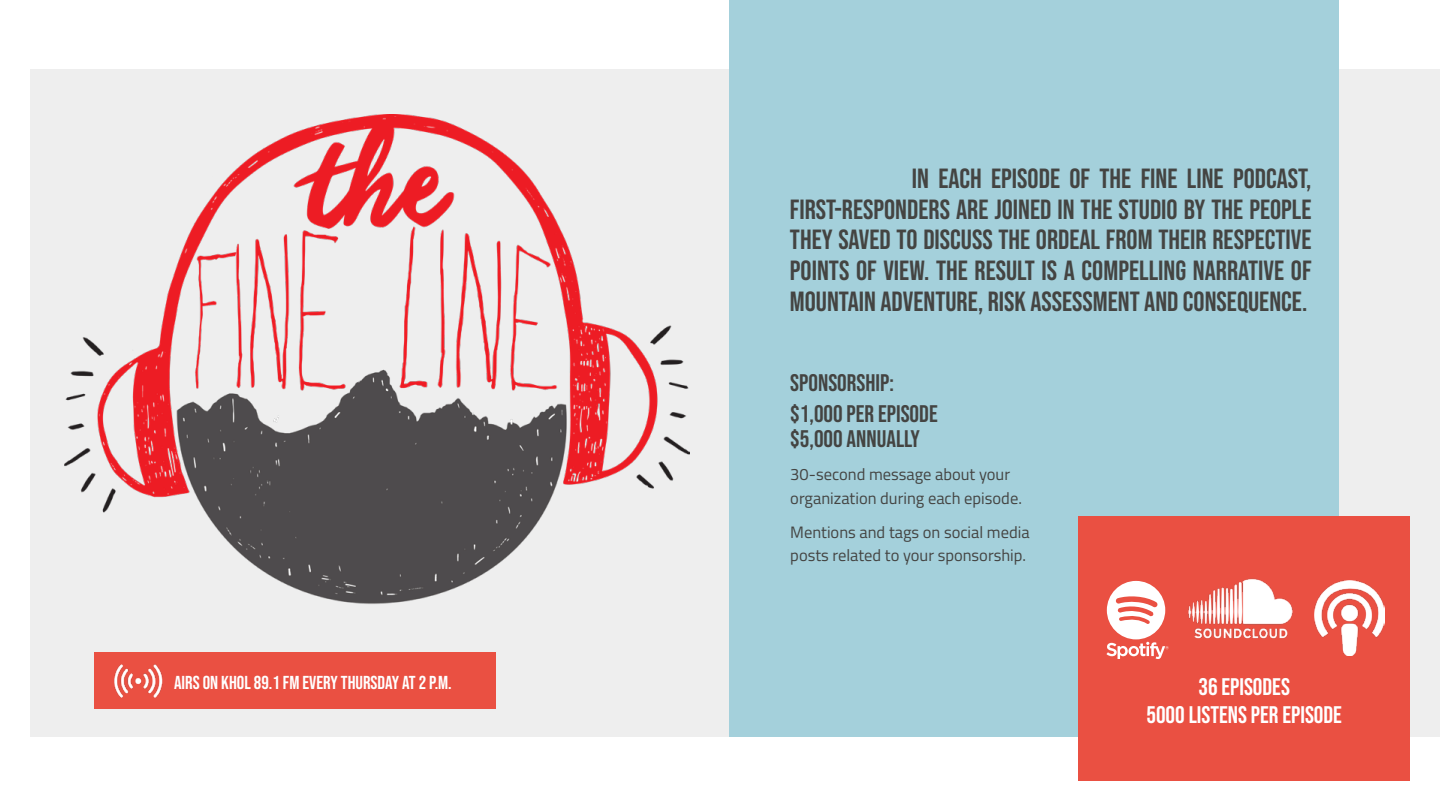
<style>
.page{position:relative;width:1440px;height:810px;background:#fff}
.page>*{position:absolute;margin:0;border:0;box-sizing:border-box;transform-origin:0 0}
.t1{font:27.75px/30.8px "Bebas Neue";color:#444442;text-align:justify}
.t2{font:24px/31.5px "Bebas Neue";color:#444442}
.t3{font:24px/28.3px "Bebas Neue";color:#fff;text-align:center}
.t4{font:18.75px "Bebas Neue";color:#fff}
.t5{font:16.5px/23.2px "Titillium Web";color:#444442}
</style>
<div class="page">
<div style="left:30px;top:69px;width:1410px;height:668px;background:#eee"></div>
<img style="left:64px;top:115px;width:626px;height:538px">
<div style="left:729px;top:0;width:610px;height:737px;background:#a4d0db"></div>
<div style="left:94px;top:653px;width:402px;height:56px;background:#ea5042"></div>
<div style="left:1078px;top:516px;width:332px;height:265px;background:#ea5042"></div>
<img style="left:1188px;top:578px;width:105px;height:61px">
<img style="left:1315px;top:580px;width:69px;height:76px">
<svg style="left:1107px;top:581px;width:62px;height:78px"></svg>
<img style="left:69px;top:617px;width:169px;height:81px">
<p class="t1" style="left:790px;top:163px;width:523px;text-indent:122px">IN EACH EPISODE OF THE FINE LINE PODCAST, FIRST-RESPONDERS ARE JOINED IN THE STUDIO BY THE PEOPLE THEY SAVED TO DISCUSS THE ORDEAL FROM THEIR RESPECTIVE POINTS OF VIEW. THE RESULT IS A COMPELLING NARRATIVE OF MOUNTAIN ADVENTURE, RISK ASSESSMENT AND CONSEQUENCE.</p>
<p class="t2" style="left:790px;top:366px;width:149px">SPONSORSHIP: $1,000 PER EPISODE</p>
<p class="t2" style="left:790px;top:423px;width:131px">$5,000 ANNUALLY</p>
<p class="t5" style="left:790px;top:462px;width:233px">30-second message about your organization during each episode.</p>
<p class="t5" style="left:790px;top:520px;width:241px">Mentions and tags on social media posts related to your sponsorship.</p>
<p class="t4" style="left:174px;top:672px;width:279px">AIRS ON KHOL 89.1 FM EVERY THURSDAY AT 2 P.M.</p>
<p class="t3" style="left:1146px;top:672px;width:197px">36 EPISODES<br>5000 LISTENS PER EPISODE</p>
</div>
